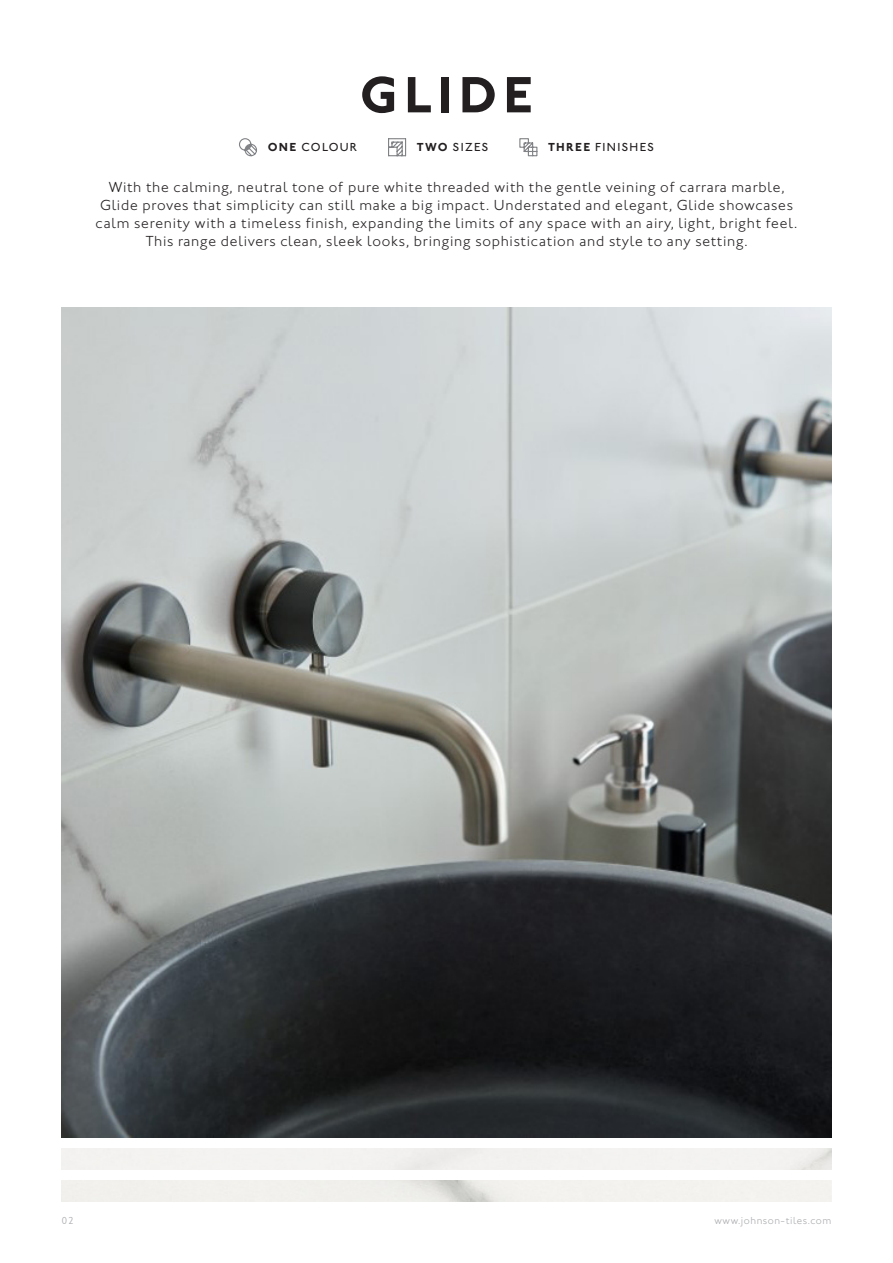
<style>
.page{position:relative;width:893px;height:1263px;background:#fff}
.page>*{position:absolute;margin:0;border:0;box-sizing:border-box;transform-origin:0 0}
.t1{font:700 52.5px "Johnston ITC Std";letter-spacing:.11em;color:#231f20}
.t2{font:300 15px "Johnston ITC Std";letter-spacing:.05em;color:#231f20}
.t3{font:500 12px "Johnston ITC Std";letter-spacing:.11em;color:#231f20}
.t4{font:300 10.5px "Johnston ITC Std";letter-spacing:.05em;color:#a8a9ad}
.s1{font-weight:700}
</style>
<div class="page">
<svg style="left:239px;top:138px;width:18px;height:19px"></svg>
<svg style="left:388px;top:138px;width:19px;height:19px"></svg>
<svg style="left:519px;top:138px;width:19px;height:19px"></svg>
<img style="left:62px;top:308px;width:769px;height:829px">
<p class="t1" style="left:360px;top:63px;width:175px">GLIDE</p>
<p class="t3" style="left:268px;top:140px;width:91px"><span class="s1">ONE</span> COLOUR</p>
<p class="t3" style="left:417px;top:140px;width:73px"><span class="s1">TWO</span> SIZES</p>
<p class="t3" style="left:548px;top:140px;width:107px"><span class="s1">THREE</span> FINISHES</p>
<p class="t2" style="left:108px;top:178px;width:678px">With the calming, neutral tone of pure white threaded with the gentle veining of carrara marble,</p>
<p class="t2" style="left:100px;top:196px;width:694px">Glide proves that simplicity can still make a big impact. Understated and elegant, Glide showcases</p>
<p class="t2" style="left:96px;top:214px;width:703px">calm serenity with a timeless finish, expanding the limits of any space with an airy, light, bright feel.</p>
<p class="t2" style="left:145px;top:232px;width:604px">This range delivers clean, sleek looks, bringing sophistication and style to any setting.</p>
<p class="t4" style="left:62px;top:1214px;width:14px">02</p>
<p class="t4" style="left:715px;top:1214px;width:118px">www.johnson-tiles.com</p>
</div>
